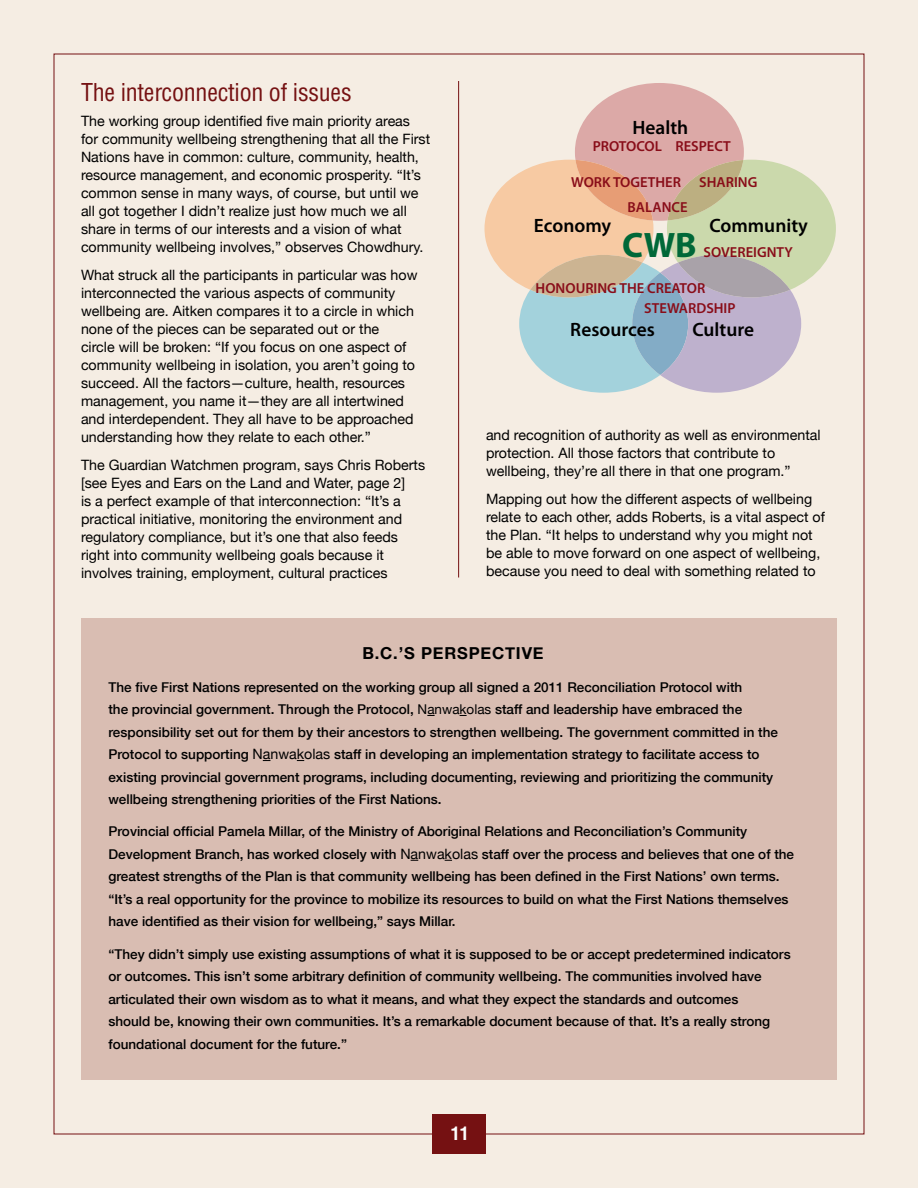
<style>
.page{position:relative;width:918px;height:1188px;background:#f5ede3}
.page>*{position:absolute;margin:0;border:0;box-sizing:border-box;transform-origin:0 0}
.t1{font:700 35.55px "Myriad Pro";color:#006838}
.t2{font:condensed 24px "Helvetica";letter-spacing:-.01em;color:#751112}
.t3{font:600 19.35px "Myriad Pro";color:#000}
.t4{font:700 condensed 18px "Helvetica";color:#fff}
.t5{font:700 16.5px "Helvetica Neue";color:#000}
.t6{font:600 14.55px "Myriad Pro";color:#890d19}
.t7{font:14.25px/18px "Helvetica Neue";color:#000}
.t8{font:500 13.5px/22.5px "Helvetica Neue";color:#000}
.s1{font-weight:400}
.s2{font-weight:400;font-size:14.25px}
</style>
<div class="page">
<div style="left:432px;top:1115px;width:54px;height:39px;background:#751112"></div>
<div style="left:81px;top:618px;width:756px;height:462px;background:#d9bdb2"></div>
<svg style="left:485px;top:83px;width:351px;height:310px"></svg>
<hr style="left:458px;top:81px;width:1px;height:497px;background:#751112">
<h2 class="t2" style="left:81px;top:77px;width:272px">The interconnection of issues</h2>
<p class="t7" style="left:81px;top:113px;width:351px">The working group identified five main priority areas for community wellbeing strengthening that all the First Nations have in common: culture, community, health, resource management, and economic prosperity. “It’s common sense in many ways, of course, but until we all got together I didn’t realize just how much we all share in terms of our interests and a vision of what community wellbeing involves,” observes Chowdhury.</p>
<p class="t7" style="left:81px;top:267px;width:338px">What struck all the participants in particular was how interconnected the various aspects of community wellbeing are. Aitken compares it to a circle in which none of the pieces can be separated out or the<br>circle will be broken: “If you focus on one aspect of community wellbeing in isolation, you aren’t going to succeed. All the factors—culture, health, resources management, you name it—they are all intertwined and interdependent. They all have to be approached understanding how they relate to each other.”</p>
<p class="t7" style="left:81px;top:456px;width:346px">The Guardian Watchmen program, says Chris Roberts [see Eyes and Ears on the Land and Water, page 2]<br>is a perfect example of that interconnection: “It’s a practical initiative, monitoring the environment and regulatory compliance, but it’s one that also feeds right into community wellbeing goals because it involves training, employment, cultural practices</p>
<h3 class="t3" style="left:632px;top:115px;width:57px">Health</h3>
<p class="t6" style="left:676px;top:137px;width:57px">RESPECT</p>
<p class="t6" style="left:593px;top:137px;width:71px">PROTOCOL</p>
<p class="t6" style="left:571px;top:173px;width:111px">WORK TOGETHER</p>
<p class="t6" style="left:699px;top:173px;width:60px">SHARING</p>
<p class="t6" style="left:628px;top:197px;width:61px">BALANCE</p>
<h3 class="t3" style="left:534px;top:213px;width:79px">Economy</h3>
<h3 class="t3" style="left:709px;top:213px;width:100px">Community</h3>
<h1 class="t1" style="left:622px;top:221px;width:76px">CWB</h1>
<p class="t6" style="left:704px;top:243px;width:91px">SOVEREIGNTY</p>
<p class="t6" style="left:536px;top:279px;width:171px">HONOURING THE CREATOR</p>
<p class="t6" style="left:644px;top:299px;width:93px">STEWARDSHIP</p>
<h3 class="t3" style="left:570px;top:318px;width:86px">Resources</h3>
<h3 class="t3" style="left:692px;top:318px;width:63px">Culture</h3>
<p class="t7" style="left:486px;top:427px;width:336px">and recognition of authority as well as environmental protection. All those factors that contribute to wellbeing, they’re all there in that one program.”</p>
<p class="t7" style="left:486px;top:491px;width:340px">Mapping out how the different aspects of wellbeing relate to each other, adds Roberts, is a vital aspect of the Plan. “It helps to understand why you might not be able to move forward on one aspect of wellbeing, because you need to deal with something related to</p>
<p class="t5" style="left:362px;top:641px;width:71px">B.C.’S PERSPECTI</p>
<p class="t5" style="left:522px;top:641px;width:22px">VE</p>
<p class="t8" style="left:108px;top:675px;width:671px">The five First Nations represented on the working group all signed a 2011 Reconciliation Protocol with<br>the provincial government. Through the Protocol, <span class="s1">Nanwakolas</span> staff and leadership have embraced the responsibility set out for them by their ancestors to strengthen wellbeing. The government committed in the Protocol to supporting <span class="s2">Nanwakolas</span> staff in developing an implementation strategy to facilitate access to existing provincial government programs, including documenting, reviewing and prioritizing the community wellbeing strengthening priorities of the First Nations.</p>
<p class="t8" style="left:108px;top:820px;width:687px">Provincial official Pamela Millar, of the Ministry of Aboriginal Relations and Reconciliation’s Community Development Branch, has worked closely with <span class="s2">Nanwakolas</span> staff over the process and believes that one of the greatest strengths of the Plan is that community wellbeing has been defined in the First Nations’ own terms. “It’s a real opportunity for the province to mobilize its resources to build on what the First Nations themselves have identified as their vision for wellbeing,” says Millar.</p>
<p class="t8" style="left:108px;top:942px;width:684px">“They didn’t simply use existing assumptions of what it is supposed to be or accept predetermined indicators or outcomes. This isn’t some arbitrary definition of community wellbeing. The communities involved have articulated their own wisdom as to what it means, and what they expect the standards and outcomes<br>should be, knowing their own communities. It’s a remarkable document because of that. It’s a really strong foundational document for the future.”</p>
<p class="t4" style="left:451px;top:1122px;width:19px">11</p>
</div>
